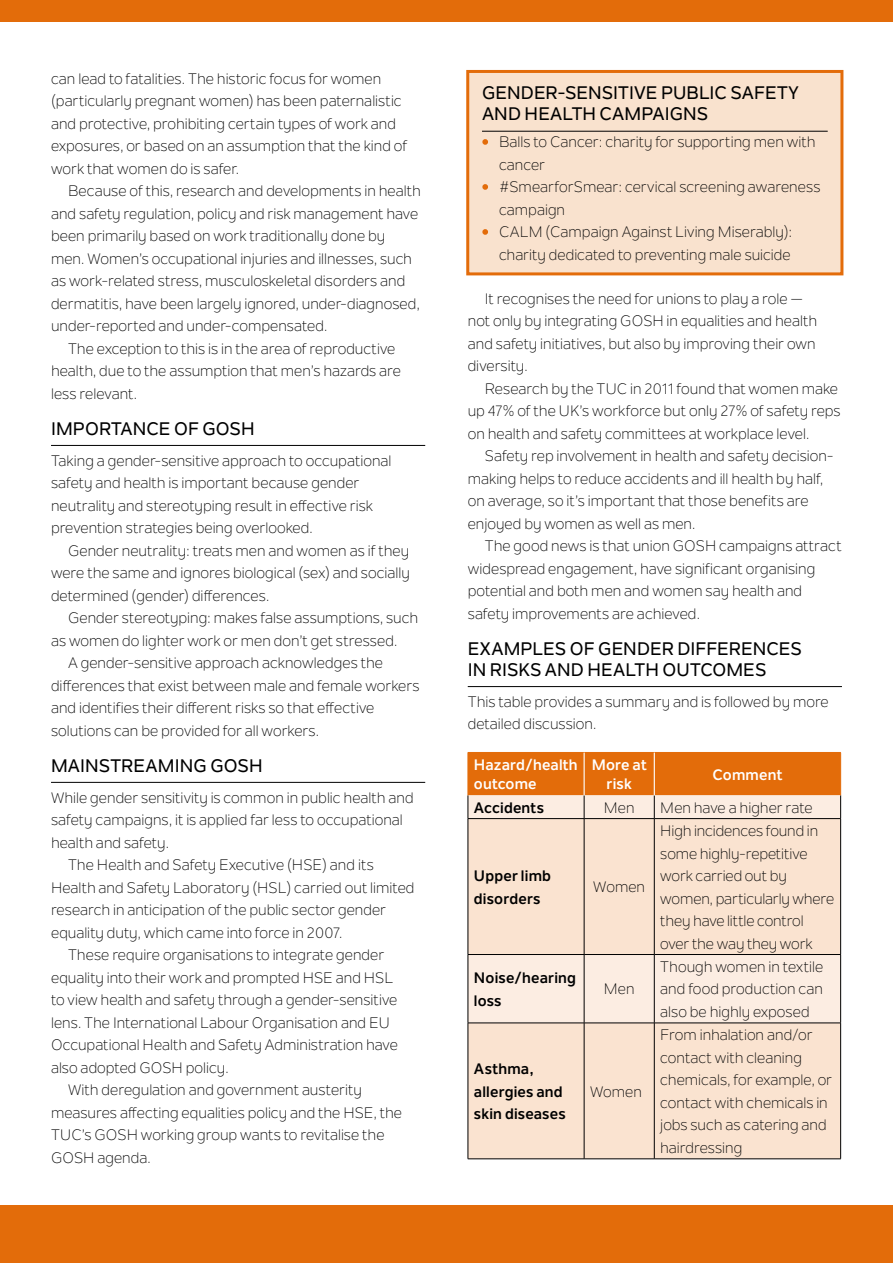
<style>
.page{position:relative;width:893px;height:1263px;background:#fff}
.page>*{position:absolute;margin:0;border:0;box-sizing:border-box;transform-origin:0 0}
.sub_headings{font:500 18px/21px "Nolan Next";letter-spacing:.005em;color:#000}
.text{font:15px/22.5px "Nolan Next";color:#000}
.text_first_para{font:15px/22.5px "Nolan Next";color:#000}
.text_first_para-2{font:700 15px/22.5px "Nolan Next";letter-spacing:.01em;color:#000}
.text_bold{font:700 15px/19.5px "Nolan Next";letter-spacing:.01em;color:#fff}
.s1{color:#e36c0a}
</style>
<div class="page">
<div style="left:0;top:0;width:893px;height:21px;background:#e36c0a"></div>
<hr style="left:51px;top:445px;width:374px;height:1px;background:#000">
<hr style="left:51px;top:782px;width:374px;height:1px;background:#000">
<hr style="left:468px;top:686px;width:374px;height:1px;background:#000">
<svg style="left:469px;top:819px;width:371px;height:339px;background:#f9e4d2"></svg>
<svg style="left:468px;top:753px;width:373px;height:65px;background:#eb9956"></svg>
<hr style="left:468px;top:818px;width:116px;height:1px;background:#000">
<hr style="left:468px;top:819px;width:1px;height:135px;background:#000">
<hr style="left:584px;top:818px;width:70px;height:1px;background:#000">
<hr style="left:584px;top:819px;width:1px;height:135px;background:#000">
<hr style="left:654px;top:818px;width:187px;height:1px;background:#000">
<hr style="left:654px;top:819px;width:1px;height:135px;background:#000">
<hr style="left:840px;top:819px;width:1px;height:135px;background:#000">
<hr style="left:468px;top:954px;width:116px;height:1px;background:#000">
<hr style="left:468px;top:955px;width:1px;height:68px;background:#000">
<hr style="left:584px;top:954px;width:70px;height:1px;background:#000">
<hr style="left:584px;top:955px;width:1px;height:68px;background:#000">
<hr style="left:654px;top:954px;width:187px;height:1px;background:#000">
<hr style="left:654px;top:955px;width:1px;height:68px;background:#000">
<hr style="left:840px;top:955px;width:1px;height:68px;background:#000">
<hr style="left:468px;top:752px;width:116px;height:1px;background:#e36c0a">
<hr style="left:468px;top:753px;width:1px;height:42px;background:#e36c0a">
<hr style="left:584px;top:752px;width:70px;height:1px;background:#e36c0a">
<hr style="left:654px;top:752px;width:187px;height:1px;background:#e36c0a">
<hr style="left:840px;top:753px;width:1px;height:42px;background:#e36c0a">
<hr style="left:584px;top:753px;width:1px;height:42px;background:#fff">
<hr style="left:654px;top:753px;width:1px;height:42px;background:#fff">
<hr style="left:468px;top:1023px;width:116px;height:1px;background:#000">
<hr style="left:468px;top:1023px;width:1px;height:136px;background:#000">
<hr style="left:584px;top:1023px;width:70px;height:1px;background:#000">
<hr style="left:584px;top:1023px;width:1px;height:136px;background:#000">
<hr style="left:654px;top:1023px;width:187px;height:1px;background:#000">
<hr style="left:654px;top:1023px;width:1px;height:136px;background:#000">
<hr style="left:840px;top:1023px;width:1px;height:136px;background:#000">
<hr style="left:468px;top:1158px;width:116px;height:1px;background:#000">
<hr style="left:584px;top:1158px;width:70px;height:1px;background:#000">
<hr style="left:654px;top:1158px;width:187px;height:1px;background:#000">
<div style="left:0;top:1205px;width:893px;height:58px;background:#e36c0a"></div>
<div style="left:468px;top:71px;width:374px;height:203px;background:#f9e2ce"></div>
<hr style="left:482px;top:131px;width:346px;height:1px;background:#000">
<svg style="left:482px;top:139px;width:6px;height:6px"></svg>
<svg style="left:482px;top:184px;width:6px;height:6px"></svg>
<svg style="left:482px;top:229px;width:6px;height:6px"></svg>
<div style="left:466px;top:70px;width:377px;height:205px;border:3px solid #e36c0a"></div>
<p class="text" style="left:51px;top:67px;width:358px">can lead to fatalities. The historic focus for women (particularly pregnant women) has been paternalistic and protective, prohibiting certain types of work and exposures, or based on an assumption that the kind of work that women do is safer.</p>
<p class="text" style="left:51px;top:180px;width:371px;text-indent:17px">Because of this, research and developments in health and safety regulation, policy and risk management have been primarily based on work traditionally done by men. Women’s occupational injuries and illnesses, such as work-related stress, musculoskeletal disorders and dermatitis, have been largely ignored, under-diagnosed, under-reported and under-compensated.</p>
<p class="text" style="left:51px;top:337px;width:352px;text-indent:17px">The exception to this is in the area of reproductive health, due to the assumption that men’s hazards are less relevant.</p>
<p class="sub_headings" style="left:51px;top:418px;width:205px">IMPORTANCE OF GOSH</p>
<p class="text_first_para" style="left:51px;top:449px;width:342px">Taking a gender-sensitive approach to occupational safety and health is important because gender neutrality and stereotyping result in effective risk prevention strategies being overlooked.</p>
<p class="text" style="left:51px;top:539px;width:360px;text-align:justify;text-indent:17px">Gender neutrality: treats men and women as if they were the same and ignores biological (sex) and socially determined (gender) differences.</p>
<p class="text" style="left:51px;top:607px;width:369px;text-indent:17px">Gender stereotyping: makes false assumptions, such as women do lighter work or men don’t get stressed.</p>
<p class="text" style="left:51px;top:652px;width:370px;text-indent:17px">A gender-sensitive approach acknowledges the differences that exist between male and female workers and identifies their different risks so that effective solutions can be provided for all workers.</p>
<p class="sub_headings" style="left:51px;top:755px;width:213px">MAINSTREAMING GOSH</p>
<p class="text_first_para" style="left:51px;top:786px;width:364px">While gender sensitivity is common in public health and safety campaigns, it is applied far less to occupational health and safety.</p>
<p class="text" style="left:51px;top:853px;width:365px;text-indent:17px">The Health and Safety Executive (HSE) and its Health and Safety Laboratory (HSL) carried out limited research in anticipation of the public sector gender equality duty, which came into force in 2007.</p>
<p class="text" style="left:51px;top:943px;width:348px;text-indent:17px">These require organisations to integrate gender equality into their work and prompted HSE and HSL to view health and safety through a gender-sensitive lens. The International Labour Organisation and EU Occupational Health and Safety Administration have also adopted GOSH policy.</p>
<p class="text" style="left:51px;top:1078px;width:352px;text-indent:17px">With deregulation and government austerity measures affecting equalities policy and the HSE, the TUC’s GOSH working group wants to revitalise the GOSH agenda.</p>
<p class="sub_headings" style="left:482px;top:83px;width:318px">GENDER-SENSITIVE PUBLIC SAFETY<br>AND HEALTH CAMPAIGNS</p>
<p class="text" style="left:499px;top:131px;width:318px;text-indent:-17px"><span class="s1">•</span> Balls to Cancer: charity for supporting men with cancer</p>
<p class="text" style="left:499px;top:176px;width:323px;text-indent:-17px"><span class="s1">•</span> #SmearforSmear: cervical screening awareness campaign</p>
<p class="text" style="left:482px;top:221px;width:312px;text-align:right"><span class="s1">•</span> CALM (Campaign Against Living Miserably): charity dedicated to preventing male suicide</p>
<p class="text" style="left:468px;top:287px;width:351px;text-indent:17px">It recognises the need for unions to play a role — not only by integrating GOSH in equalities and health and safety initiatives, but also by improving their own diversity.</p>
<p class="text" style="left:468px;top:377px;width:374px;text-indent:17px">Research by the TUC in 2011 found that women make up 47% of the UK’s workforce but only 27% of safety reps on health and safety committees at workplace level.</p>
<p class="text" style="left:468px;top:445px;width:368px;text-indent:17px">Safety rep involvement in health and safety decision&shy;making helps to reduce accidents and ill health by half, on average, so it’s important that those benefits are enjoyed by women as well as men.</p>
<p class="text" style="left:468px;top:535px;width:375px;text-indent:17px">The good news is that union GOSH campaigns attract widespread engagement, have significant organising potential and both men and women say health and safety improvements are achieved.</p>
<p class="sub_headings" style="left:468px;top:638px;width:336px">EXAMPLES OF GENDER DIFFERENCES<br>IN RISKS AND HEALTH OUTCOMES</p>
<p class="text_first_para" style="left:468px;top:690px;width:363px">This table provides a summary and is followed by more detailed discussion.</p>
<p class="text_bold" style="left:474px;top:755px;width:105px">Hazard/health outcome</p>
<p class="text_bold" style="left:592px;top:755px;width:57px;text-align:center">More at risk</p>
<p class="text_bold" style="left:712px;top:764px;width:72px">Comment</p>
<p class="text_first_para-2" style="left:474px;top:796px;width:72px">Accidents</p>
<p class="text_first_para" style="left:604px;top:796px;width:32px">Men</p>
<p class="text_first_para" style="left:660px;top:796px;width:154px">Men have a higher rate</p>
<p class="text_first_para-2" style="left:474px;top:864px;width:79px">Upper limb disorders</p>
<p class="text_first_para" style="left:593px;top:876px;width:53px">Women</p>
<p class="text_first_para-2" style="left:474px;top:966px;width:104px">Noise/hearing loss</p>
<p class="text_first_para" style="left:604px;top:978px;width:32px">Men</p>
<p class="text_first_para-2" style="left:474px;top:1057px;width:93px">Asthma, allergies and skin diseases</p>
<p class="text_first_para" style="left:590px;top:1080px;width:53px">Women</p>
<p class="text_first_para" style="left:660px;top:819px;width:175px">High incidences found in some highly-repetitive work carried out by women, particularly where they have little control over the way they work</p>
<p class="text_first_para" style="left:660px;top:955px;width:164px;text-align:justify">Though women in textile and food production can also be highly exposed</p>
<p class="text_first_para" style="left:660px;top:1024px;width:173px">From inhalation and/or contact with cleaning chemicals, for example, or contact with chemicals in jobs such as catering and hairdressing</p>
</div>
